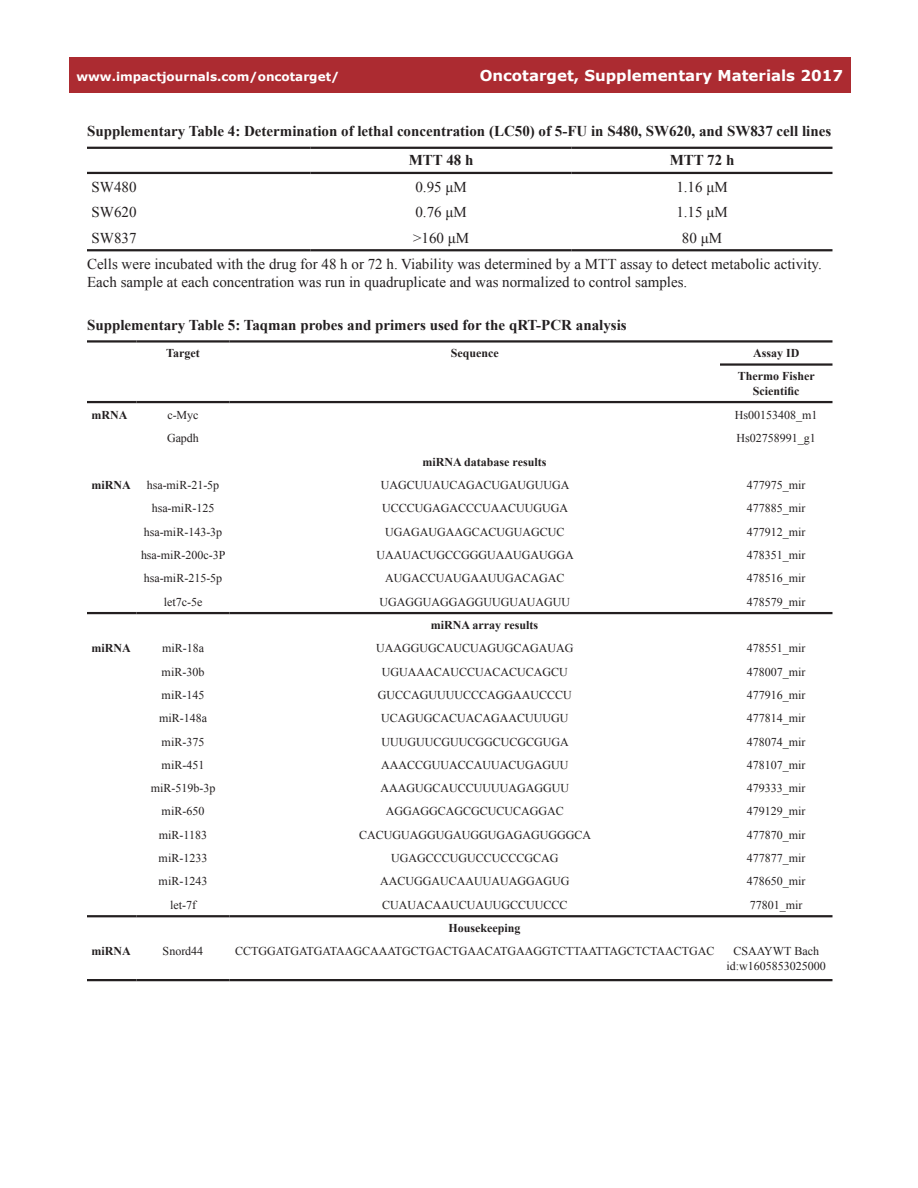
<style>
.page{position:relative;width:918px;height:1188px;background:#fff}
.page>*{position:absolute;margin:0;border:0;box-sizing:border-box;transform-origin:0 0}
.Table_head{font:15px/18px "Times New Roman";color:#231f20}
.Table_head-2{font:700 15px "Times New Roman";color:#231f20}
.t1{font:700 15px "Verdana";color:#fff}
.TableText_Center{font:15px "Times New Roman";color:#231f20}
.TableText1{font:15px "Times New Roman";color:#231f20}
.TableText_Center-2{font:12px/14.4px "Times New Roman";color:#231f20;text-align:center}
.TableText_Center-3{font:700 12px "Times New Roman";color:#231f20}
.Table_head-3{font:700 12px/14.4px "Times New Roman";color:#231f20;text-align:center}
.t2{font:700 12px "Verdana";color:#fff}
.TableText1-2{font:700 12px "Times New Roman";color:#231f20}
</style>
<div class="page">
<div style="left:69px;top:57px;width:781px;height:36px;background:#ac2b31"></div>
<svg style="left:87px;top:171px;width:745px;height:1px"></svg>
<hr style="left:87px;top:147px;width:224px;height:2px;background:#231f20">
<hr style="left:311px;top:147px;width:261px;height:2px;background:#231f20">
<hr style="left:572px;top:147px;width:260px;height:2px;background:#231f20">
<hr style="left:87px;top:172px;width:224px;height:2px;background:#231f20">
<hr style="left:311px;top:172px;width:261px;height:2px;background:#231f20">
<hr style="left:572px;top:172px;width:260px;height:2px;background:#231f20">
<hr style="left:87px;top:249px;width:224px;height:2px;background:#231f20">
<hr style="left:311px;top:249px;width:261px;height:2px;background:#231f20">
<hr style="left:572px;top:249px;width:260px;height:2px;background:#231f20">
<svg style="left:87px;top:400px;width:745px;height:1px"></svg>
<hr style="left:87px;top:340px;width:49px;height:3px;background:#231f20">
<hr style="left:136px;top:340px;width:94px;height:3px;background:#231f20">
<hr style="left:230px;top:340px;width:490px;height:3px;background:#231f20">
<hr style="left:720px;top:340px;width:112px;height:3px;background:#231f20">
<hr style="left:720px;top:363px;width:112px;height:3px;background:#231f20">
<hr style="left:87px;top:401px;width:49px;height:2px;background:#231f20">
<hr style="left:136px;top:401px;width:94px;height:2px;background:#231f20">
<hr style="left:230px;top:401px;width:490px;height:2px;background:#231f20">
<hr style="left:720px;top:401px;width:112px;height:2px;background:#231f20">
<hr style="left:87px;top:979px;width:49px;height:2px;background:#231f20">
<hr style="left:136px;top:979px;width:94px;height:2px;background:#231f20">
<hr style="left:230px;top:979px;width:490px;height:2px;background:#231f20">
<hr style="left:720px;top:979px;width:112px;height:2px;background:#231f20">
<hr style="left:87px;top:612px;width:49px;height:2px;background:#231f20">
<hr style="left:136px;top:612px;width:94px;height:2px;background:#231f20">
<hr style="left:230px;top:612px;width:490px;height:2px;background:#231f20">
<hr style="left:720px;top:612px;width:112px;height:2px;background:#231f20">
<hr style="left:87px;top:915px;width:49px;height:2px;background:#231f20">
<hr style="left:136px;top:915px;width:94px;height:2px;background:#231f20">
<hr style="left:230px;top:915px;width:490px;height:2px;background:#231f20">
<hr style="left:720px;top:915px;width:112px;height:2px;background:#231f20">
<p class="t2" style="left:76px;top:69px;width:264px">www.impactjournals.com/oncotarget/</p>
<p class="t1" style="left:480px;top:66px;width:365px">Oncotarget, Supplementary Materials 2017</p>
<p class="Table_head-2" style="left:87px;top:121px;width:746px">Supplementary Table 4: Determination of lethal concentration (LC50) of 5-FU in S480, SW620, and SW837 cell lines</p>
<p class="Table_head-2" style="left:409px;top:150px;width:66px">MTT 48 h</p>
<p class="Table_head-2" style="left:670px;top:150px;width:66px">MTT 72 h</p>
<p class="TableText1" style="left:92px;top:177px;width:46px">SW480</p>
<p class="TableText_Center" style="left:415px;top:177px;width:53px">0.95 μM</p>
<p class="TableText_Center" style="left:676px;top:177px;width:53px">1.16 μM</p>
<p class="TableText1" style="left:92px;top:202px;width:46px">SW620</p>
<p class="TableText_Center" style="left:415px;top:202px;width:53px">0.76 μM</p>
<p class="TableText_Center" style="left:676px;top:202px;width:53px">1.15 μM</p>
<p class="TableText1" style="left:92px;top:228px;width:46px">SW837</p>
<p class="TableText_Center" style="left:413px;top:228px;width:58px">&gt;160 μM</p>
<p class="TableText_Center" style="left:682px;top:228px;width:42px">80 μM</p>
<p class="Table_head" style="left:87px;top:255px;width:736px">Cells were incubated with the drug for 48 h or 72 h. Viability was determined by a MTT assay to detect metabolic activity.<br>Each sample at each concentration was run in quadruplicate and was normalized to control samples.</p>
<p class="Table_head-2" style="left:87px;top:314px;width:541px">Supplementary Table 5: Taqman probes and primers used for the qRT-PCR analysis</p>
<p class="Table_head-3" style="left:166px;top:346px;width:35px">Target</p>
<p class="Table_head-3" style="left:451px;top:346px;width:49px">Sequence</p>
<p class="Table_head-3" style="left:753px;top:346px;width:48px">Assay ID</p>
<p class="Table_head-3" style="left:738px;top:369px;width:78px">Thermo Fisher<br>Scientific</p>
<p class="TableText1-2" style="left:92px;top:407px;width:37px">mRNA</p>
<p class="TableText_Center-2" style="left:167px;top:408px;width:33px">c-Myc</p>
<p class="TableText_Center-2" style="left:735px;top:408px;width:84px">Hs00153408_m1</p>
<p class="TableText_Center-2" style="left:167px;top:431px;width:33px">Gapdh</p>
<p class="TableText_Center-2" style="left:737px;top:431px;width:81px">Hs02758991_g1</p>
<p class="TableText_Center-3" style="left:423px;top:453px;width:125px">miRNA database results</p>
<p class="TableText1-2" style="left:92px;top:477px;width:41px">miRNA</p>
<p class="TableText_Center-2" style="left:147px;top:478px;width:74px">hsa-miR-21-5p</p>
<p class="TableText_Center-2" style="left:381px;top:478px;width:190px">UAGCUUAUCAGACUGAUGUUGA</p>
<p class="TableText_Center-2" style="left:747px;top:478px;width:60px">477975_mir</p>
<p class="TableText_Center-2" style="left:152px;top:501px;width:64px">hsa-miR-125</p>
<p class="TableText_Center-2" style="left:382px;top:501px;width:187px">UCCCUGAGACCCUAACUUGUGA</p>
<p class="TableText_Center-2" style="left:747px;top:501px;width:60px">477885_mir</p>
<p class="TableText_Center-2" style="left:144px;top:524px;width:80px">hsa-miR-143-3p</p>
<p class="TableText_Center-2" style="left:385px;top:524px;width:181px">UGAGAUGAAGCACUGUAGCUC</p>
<p class="TableText_Center-2" style="left:747px;top:524px;width:60px">477912_mir</p>
<p class="TableText_Center-2" style="left:141px;top:548px;width:86px">hsa-miR-200c-3P</p>
<p class="TableText_Center-2" style="left:376px;top:548px;width:199px">UAAUACUGCCGGGUAAUGAUGGA</p>
<p class="TableText_Center-2" style="left:747px;top:548px;width:60px">478351_mir</p>
<p class="TableText_Center-2" style="left:144px;top:571px;width:80px">hsa-miR-215-5p</p>
<p class="TableText_Center-2" style="left:385px;top:571px;width:181px">AUGACCUAUGAAUUGACAGAC</p>
<p class="TableText_Center-2" style="left:747px;top:571px;width:60px">478516_mir</p>
<p class="TableText_Center-2" style="left:164px;top:594px;width:40px">let7c-5e</p>
<p class="TableText_Center-2" style="left:379px;top:594px;width:192px">UGAGGUAGGAGGUUGUAUAGUU</p>
<p class="TableText_Center-2" style="left:747px;top:594px;width:60px">478579_mir</p>
<p class="TableText_Center-3" style="left:431px;top:617px;width:109px">miRNA array results</p>
<p class="TableText1-2" style="left:92px;top:640px;width:41px">miRNA</p>
<p class="TableText_Center-2" style="left:162px;top:641px;width:43px">miR-18a</p>
<p class="TableText_Center-2" style="left:376px;top:641px;width:199px">UAAGGUGCAUCUAGUGCAGAUAG</p>
<p class="TableText_Center-2" style="left:747px;top:641px;width:60px">478551_mir</p>
<p class="TableText_Center-2" style="left:162px;top:664px;width:44px">miR-30b</p>
<p class="TableText_Center-2" style="left:382px;top:664px;width:187px">UGUAAACAUCCUACACUCAGCU</p>
<p class="TableText_Center-2" style="left:747px;top:664px;width:60px">478007_mir</p>
<p class="TableText_Center-2" style="left:162px;top:687px;width:44px">miR-145</p>
<p class="TableText_Center-2" style="left:378px;top:687px;width:195px">GUCCAGUUUUCCCAGGAAUCCCU</p>
<p class="TableText_Center-2" style="left:747px;top:687px;width:60px">477916_mir</p>
<p class="TableText_Center-2" style="left:159px;top:711px;width:49px">miR-148a</p>
<p class="TableText_Center-2" style="left:381px;top:711px;width:189px">UCAGUGCACUACAGAACUUUGU</p>
<p class="TableText_Center-2" style="left:747px;top:711px;width:60px">477814_mir</p>
<p class="TableText_Center-2" style="left:162px;top:734px;width:44px">miR-375</p>
<p class="TableText_Center-2" style="left:381px;top:734px;width:189px">UUUGUUCGUUCGGCUCGCGUGA</p>
<p class="TableText_Center-2" style="left:747px;top:734px;width:60px">478074_mir</p>
<p class="TableText_Center-2" style="left:162px;top:757px;width:44px">miR-451</p>
<p class="TableText_Center-2" style="left:381px;top:757px;width:189px">AAACCGUUACCAUUACUGAGUU</p>
<p class="TableText_Center-2" style="left:747px;top:757px;width:60px">478107_mir</p>
<p class="TableText_Center-2" style="left:151px;top:781px;width:66px">miR-519b-3p</p>
<p class="TableText_Center-2" style="left:380px;top:781px;width:190px">AAAGUGCAUCCUUUUAGAGGUU</p>
<p class="TableText_Center-2" style="left:747px;top:781px;width:60px">479333_mir</p>
<p class="TableText_Center-2" style="left:162px;top:804px;width:44px">miR-650</p>
<p class="TableText_Center-2" style="left:386px;top:804px;width:179px">AGGAGGCAGCGCUCUCAGGAC</p>
<p class="TableText_Center-2" style="left:747px;top:804px;width:60px">479129_mir</p>
<p class="TableText_Center-2" style="left:159px;top:827px;width:50px">miR-1183</p>
<p class="TableText_Center-2" style="left:359px;top:827px;width:233px">CACUGUAGGUGAUGGUGAGAGUGGGCA</p>
<p class="TableText_Center-2" style="left:747px;top:827px;width:60px">477870_mir</p>
<p class="TableText_Center-2" style="left:159px;top:851px;width:50px">miR-1233</p>
<p class="TableText_Center-2" style="left:391px;top:851px;width:169px">UGAGCCCUGUCCUCCCGCAG</p>
<p class="TableText_Center-2" style="left:747px;top:851px;width:60px">477877_mir</p>
<p class="TableText_Center-2" style="left:159px;top:874px;width:50px">miR-1243</p>
<p class="TableText_Center-2" style="left:380px;top:874px;width:191px">AACUGGAUCAAUUAUAGGAGUG</p>
<p class="TableText_Center-2" style="left:747px;top:874px;width:60px">478650_mir</p>
<p class="TableText_Center-2" style="left:170px;top:897px;width:27px">let-7f</p>
<p class="TableText_Center-2" style="left:382px;top:897px;width:187px">CUAUACAAUCUAUUGCCUUCCC</p>
<p class="TableText_Center-2" style="left:750px;top:897px;width:54px">77801_mir</p>
<p class="TableText_Center-3" style="left:448px;top:920px;width:74px">Housekeeping</p>
<p class="TableText1-2" style="left:92px;top:943px;width:41px">miRNA</p>
<p class="TableText_Center-2" style="left:163px;top:944px;width:42px">Snord44</p>
<p class="TableText_Center-2" style="left:235px;top:944px;width:481px">CCTGGATGATGATAAGCAAATGCTGACTGAACATGAAGGTCTTAATTAGCTCTAACTGAC</p>
<p class="TableText_Center-2" style="left:727px;top:944px;width:101px">CSAAYWT Bach id:w1605853025000</p>
</div>
